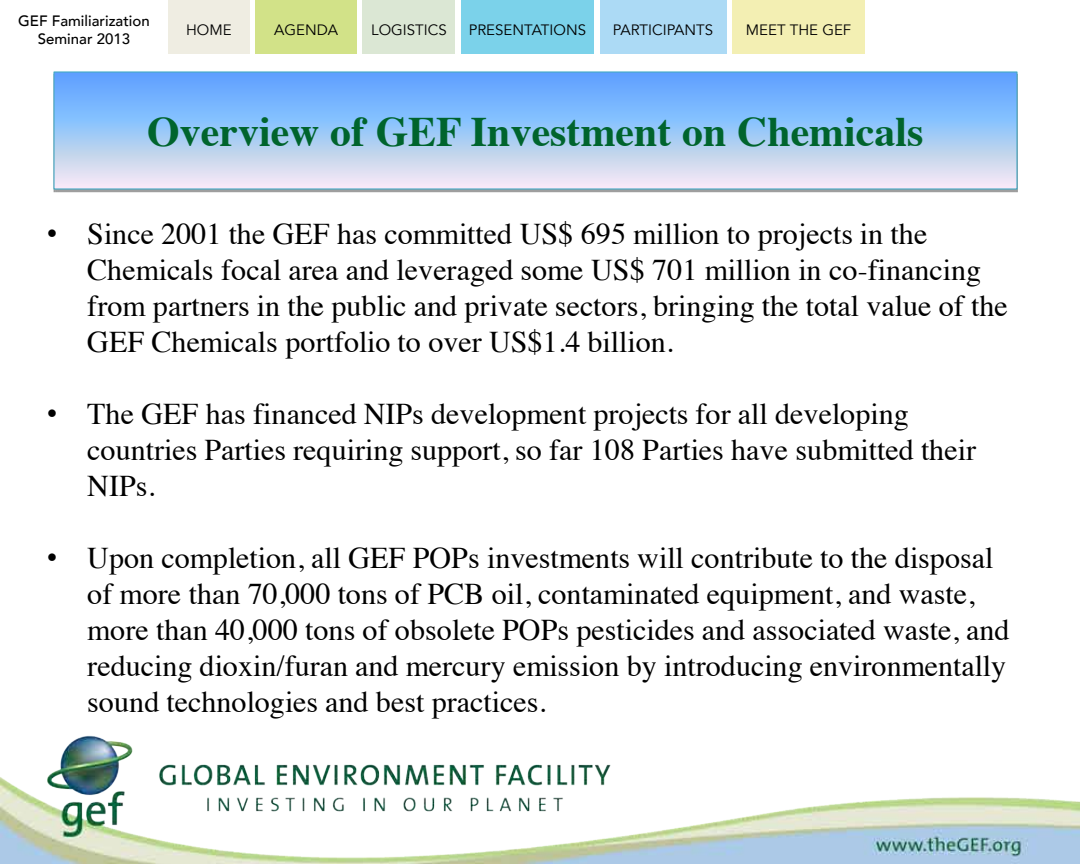
<style>
.page{position:relative;width:1080px;height:864px;background:#fff}
.page>*{position:absolute;margin:0;border:0;box-sizing:border-box;transform-origin:0 0}
.t1{font:700 42px "Times";color:#00642d}
.t2{font:30px/36px "Times";color:#000}
.t3{font:15px "Avenir";color:#000}
.t4{font:500 15px/18px "Avenir";color:#000;text-align:center}
.s1{font-family:"Arial"}
</style>
<div class="page">
<div style="left:168px;top:0;width:82px;height:54px;background:#efede2"></div>
<div style="left:600px;top:0;width:126px;height:54px;background:#acdaf5"></div>
<div style="left:363px;top:0;width:92px;height:54px;background:#dbe7d4"></div>
<div style="left:732px;top:0;width:133px;height:54px;background:#f3efb3"></div>
<div style="left:256px;top:0;width:101px;height:54px;background:#d2e288"></div>
<div style="left:461px;top:0;width:133px;height:54px;background:#7bd2ea"></div>
<img style="left:0;top:735px;width:1080px;height:129px">
<div style="left:54px;top:72px;width:963px;height:117px;background:linear-gradient(to bottom,#4ea1ff,#f3ecee)"></div>
<div style="left:53px;top:71px;width:965px;height:119px;border:1px solid #46aac5"></div>
<p class="t4" style="left:18px;top:10px;width:133px">GEF Familiarization<br>Seminar 2013</p>
<p class="t3" style="left:186px;top:20px;width:47px">HOME</p>
<p class="t3" style="left:274px;top:20px;width:65px">AGENDA</p>
<p class="t3" style="left:371px;top:20px;width:77px">LOGISTICS</p>
<p class="t3" style="left:469px;top:20px;width:119px">PRESENTATIONS</p>
<p class="t3" style="left:613px;top:20px;width:102px">PARTICIPANTS</p>
<p class="t3" style="left:746px;top:20px;width:107px">MEET THE GEF</p>
<h1 class="t1" style="left:147px;top:91px;width:778px">Overview of GEF Investment on Chemicals</h1>
<p class="t2" style="left:87px;top:213px;width:922px;text-indent:-40px"><span class="s1">•</span> Since 2001 the GEF has committed US$ 695 million to projects in the Chemicals focal area and leveraged some US$ 701 million in co-financing from partners in the public and private sectors, bringing the total value of the GEF Chemicals portfolio to over US$1.4 billion.</p>
<p class="t2" style="left:87px;top:393px;width:890px;text-indent:-40px"><span class="s1">•</span> The GEF has financed NIPs development projects for all developing countries Parties requiring support, so far 108 Parties have submitted their<br>NIPs.</p>
<p class="t2" style="left:87px;top:537px;width:924px;text-indent:-40px"><span class="s1">•</span> Upon completion, all GEF POPs investments will contribute to the disposal of more than 70,000 tons of PCB oil, contaminated equipment, and waste, more than 40,000 tons of obsolete POPs pesticides and associated waste, and reducing dioxin/furan and mercury emission by introducing environmentally sound technologies and best practices.</p>
</div>
